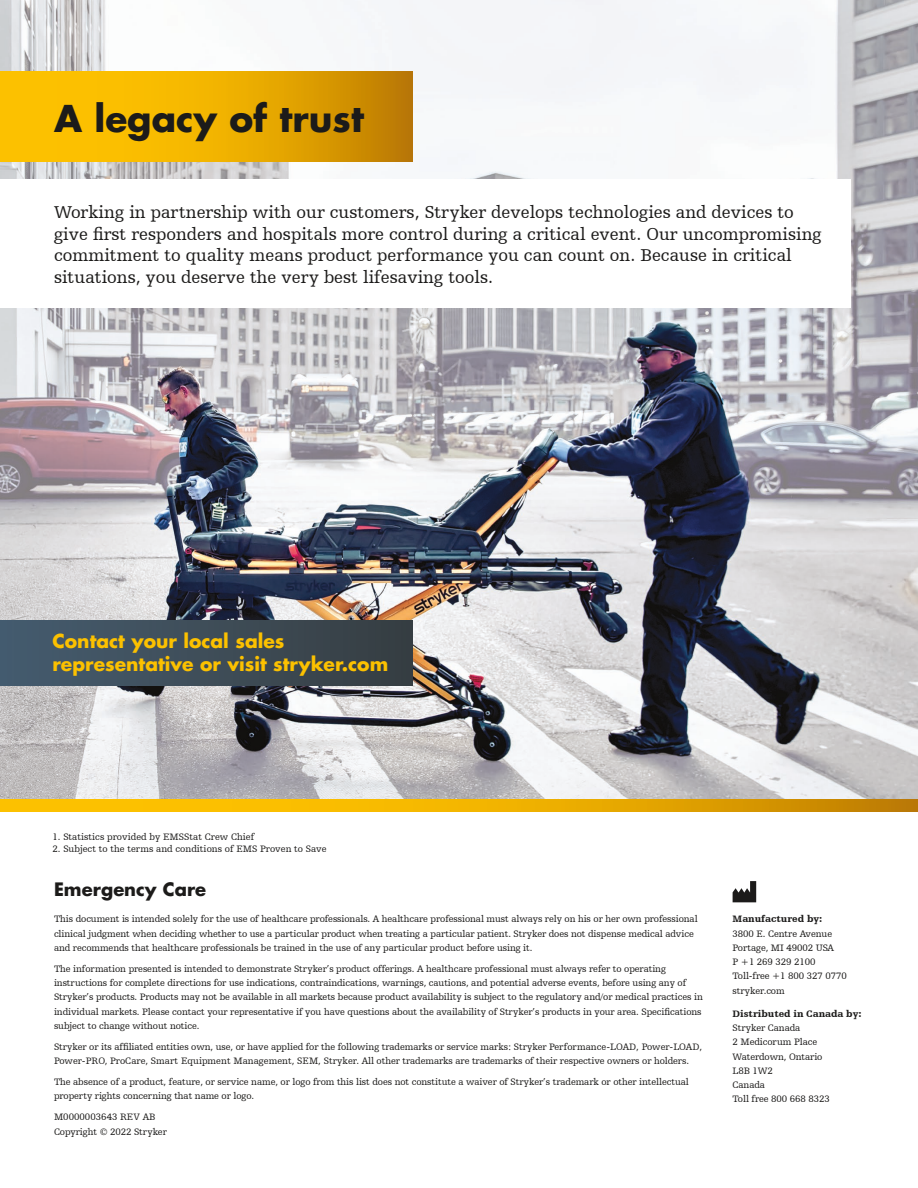
<style>
.page{position:relative;width:918px;height:1188px;background:#fff}
.page>*{position:absolute;margin:0;border:0;box-sizing:border-box;transform-origin:0 0}
.t1{font:700 36px "Futura For Stryker";color:#1c1b1a}
.t2{font:700 18.75px/22.5px "Futura For Stryker";color:#fcc100}
.t3{font:18px/21.6px "Humanist Slabserif 712 BT";color:#1c1b1a}
.t4{font:700 18px "Futura For Stryker";color:#1c1b1a}
.t5{font:9.75px/14.2px "Humanist Slabserif 712 BT";letter-spacing:-.01em;color:#1c1b1a}
.t6{font:900 9.75px "Humanist Slabserif 712 BT";color:#1c1b1a}
</style>
<div class="page">
<img style="left:0;top:0;width:918px;height:799px">
<svg style="left:0;top:71px;width:413px;height:91px;background:#e9ac00"></svg>
<div style="left:0;top:179px;width:850px;height:129px;background:#fff"></div>
<div style="left:0;top:621px;width:413px;height:65px;background:linear-gradient(to right,#455c6f,#363e42)"></div>
<svg style="left:0;top:799px;width:918px;height:12px;background:#ebad00"></svg>
<svg style="left:733px;top:881px;width:23px;height:21px"></svg>
<h1 class="t1" style="left:54px;top:95px;width:312px">A legacy of trust</h1>
<p class="t3" style="left:54px;top:201px;width:769px">Working in partnership with our customers, Stryker develops technologies and devices to give first responders and hospitals more control during a critical event. Our uncompromising commitment to quality means product performance you can count on. Because in critical situations, you deserve the very best lifesaving tools.</p>
<h2 class="t2" style="left:52px;top:630px;width:337px">Contact your local sales representative or visit stryker.com</h2>
<p class="t5" style="left:52px;top:830px;width:203px">1. Statistics provided by EMSStat Crew Chief</p>
<p class="t5" style="left:52px;top:842px;width:276px">2. Subject to the terms and conditions of EMS Proven to Save</p>
<h3 class="t4" style="left:54px;top:877px;width:154px">Emergency Care</h3>
<p class="t5" style="left:54px;top:912px;width:645px">This document is intended solely for the use of healthcare professionals. A healthcare professional must always rely on his or her own professional clinical judgment when deciding whether to use a particular product when treating a particular patient. Stryker does not dispense medical advice and recommends that healthcare professionals be trained in the use of any particular product before using it.</p>
<p class="t5" style="left:54px;top:961px;width:650px">The information presented is intended to demonstrate Stryker’s product offerings. A healthcare professional must always refer to operating instructions for complete directions for use indications, contraindications, warnings, cautions, and potential adverse events, before using any of Stryker’s products. Products may not be available in all markets because product availability is subject to the regulatory and/or medical practices in individual markets. Please contact your representative if you have questions about the availability of Stryker’s products in your area. Specifications subject to change without notice.</p>
<p class="t5" style="left:54px;top:1039px;width:650px">Stryker or its affiliated entities own, use, or have applied for the following trademarks or service marks: Stryker Performance-LOAD, Power-LOAD,<br>Power-PRO, ProCare, Smart Equipment Management, SEM, Stryker. All other trademarks are trademarks of their respective owners or holders.</p>
<p class="t5" style="left:54px;top:1075px;width:636px">The absence of a product, feature, or service name, or logo from this list does not constitute a waiver of Stryker’s trademark or other intellectual property rights concerning that name or logo.</p>
<p class="t5" style="left:54px;top:1110px;width:114px">M0000003643 REV AB<br>Copyright © 2022 Stryker</p>
<p class="t6" style="left:733px;top:913px;width:91px">Manufactured by:</p>
<p class="t5" style="left:733px;top:926px;width:116px">3800 E. Centre Avenue<br>Portage, MI 49002 USA<br>P +1 269 329 2100<br>Toll-free +1 800 327 0770 stryker.com</p>
<p class="t6" style="left:733px;top:1007px;width:131px">Distributed in Canada by:</p>
<p class="t5" style="left:733px;top:1021px;width:99px">Stryker Canada<br>2 Medicorum Place<br>Waterdown, Ontario<br>L8B 1W2<br>Canada<br>Toll free 800 668 8323</p>
</div>
